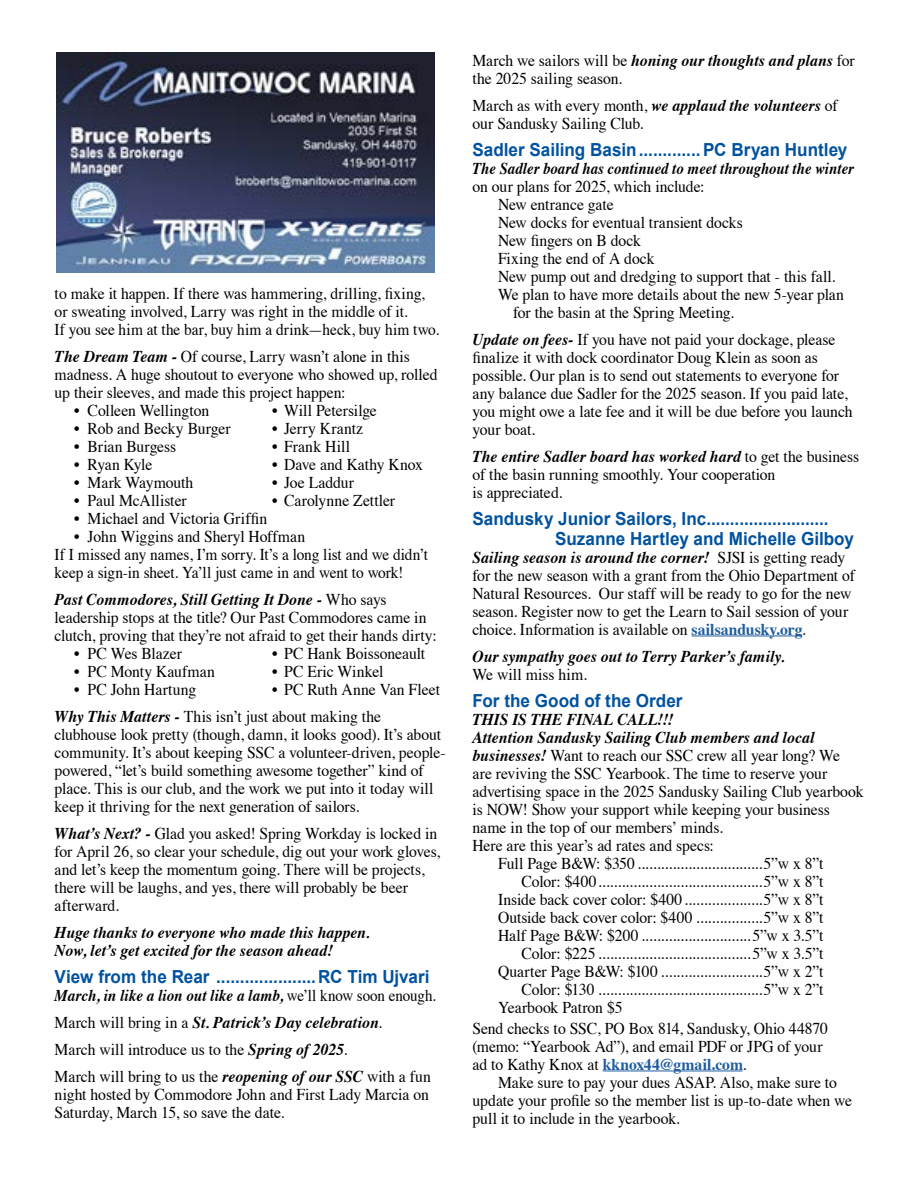
<style>
.page{position:relative;width:918px;height:1188px;background:#fff}
.page>*{position:absolute;margin:0;border:0;box-sizing:border-box;transform-origin:0 0}
.t1{font:700 18px/19.5px "Arial";color:#00529f;scale:.95 1}
.t2{font:16.5px/18px "Times";letter-spacing:-.005em;color:#000;scale:.95 1}
.t3{font:italic 700 16.5px/18px "Times";letter-spacing:.005em;color:#000;scale:.95 1}
.t4{font:16.5px/27px "Times";letter-spacing:-.005em;color:#000;scale:.91 1}
.t5{font:italic 700 16.5px "Times";letter-spacing:.005em;color:#000;scale:.89 1}
.t6{font:16.5px "Times";letter-spacing:-.03em;color:#000;scale:.95 1}
.s1{font-weight:700;font-style:italic}
.s2{font-weight:700;color:#205d9e}
</style>
<div class="page">
<hr style="left:692px;top:636px;width:110px;height:1px;background:#205d9e">
<hr style="left:603px;top:1071px;width:140px;height:1px;background:#205d9e">
<img style="left:56px;top:52px;width:378px;height:220px">
<p class="t2" style="left:55px;top:283px;width:406px">to make it happen. If there was hammering, drilling, fixing, or sweating involved, Larry was right in the middle of it.<br>If you see him at the bar, buy him a drink—heck, buy him two.</p>
<p class="t2" style="left:55px;top:346px;width:405px"><span class="s1">The Dream Team -</span> Of course, Larry wasn’t alone in this madness. A huge shoutout to everyone who showed up, rolled up their sleeves, and made this project happen:</p>
<p class="t2" style="left:74px;top:400px;width:144px">• Colleen Wellington</p>
<p class="t2" style="left:272px;top:400px;width:112px">• Will Petersilge</p>
<p class="t2" style="left:74px;top:418px;width:166px">• Rob and Becky Burger</p>
<p class="t2" style="left:272px;top:418px;width:97px">• Jerry Krantz</p>
<p class="t2" style="left:74px;top:436px;width:109px">• Brian Burgess</p>
<p class="t2" style="left:272px;top:436px;width:84px">• Frank Hill</p>
<p class="t6" style="left:74px;top:449px;width:84px">• Ryan Kyle</p>
<p class="t2" style="left:272px;top:454px;width:160px">• Dave and Kathy Knox</p>
<p class="t2" style="left:74px;top:472px;width:127px">• Mark Waymouth</p>
<p class="t2" style="left:272px;top:472px;width:88px">• Joe Laddur</p>
<p class="t2" style="left:74px;top:490px;width:120px">• Paul McAllister</p>
<p class="t2" style="left:272px;top:490px;width:131px">• Carolynne Zettler</p>
<p class="t2" style="left:74px;top:508px;width:205px">• Michael and Victoria Griffin</p>
<p class="t2" style="left:55px;top:526px;width:395px;text-indent:19px">• John Wiggins and Sheryl Hoffman<br>If I missed any names, I’m sorry. It’s a long list and we didn’t keep a sign-in sheet. Ya’ll just came in and went to work!</p>
<p class="t2" style="left:55px;top:589px;width:404px"><span class="s1">Past Commodores, Still Getting It Done -</span> Who says leadership stops at the title? Our Past Commodores came in clutch, proving that they’re not afraid to get their hands dirty:</p>
<p class="t2" style="left:74px;top:643px;width:115px">• PC Wes Blazer</p>
<p class="t2" style="left:272px;top:643px;width:163px">• PC Hank Boissoneault</p>
<p class="t2" style="left:74px;top:661px;width:150px">• PC Monty Kaufman</p>
<p class="t2" style="left:272px;top:661px;width:119px">• PC Eric Winkel</p>
<p class="t2" style="left:74px;top:679px;width:130px">• PC John Hartung</p>
<p class="t2" style="left:55px;top:674px;width:407px;line-height:27px;text-indent:217px">• PC Ruth Anne Van Fleet<br><span class="s1">Why This Matters -</span> This isn’t just about making the</p>
<p class="t2" style="left:55px;top:724px;width:413px">clubhouse look pretty (though, damn, it looks good). It’s about community. It’s about keeping SSC a volunteer-driven, people&shy;powered, “let’s build something awesome together” kind of place. This is our club, and the work we put into it today will keep it thriving for the next generation of sailors.</p>
<p class="t2" style="left:55px;top:823px;width:407px"><span class="s1">What’s Next? -</span> Glad you asked! Spring Workday is locked in for April 26, so clear your schedule, dig out your work gloves, and let’s keep the momentum going. There will be projects, there will be laughs, and yes, there will probably be beer afterward.</p>
<p class="t3" style="left:55px;top:922px;width:333px">Huge thanks to everyone who made this happen.<br>Now, let’s get excited for the season ahead!</p>
<p class="t1" style="left:55px;top:967px;width:396px">View from the Rear .....................RC Tim Ujvari</p>
<p class="t4" style="left:55px;top:980px;width:420px"><span class="s1">March, in like a lion out like a lamb,</span> we’ll know soon enough.<br>March will bring in a <span class="s1">St. Patrick’s Day celebration</span>.<br>March will introduce us to the <span class="s1">Spring of 2025</span>.<br>March will bring to us the <span class="s1">reopening of our SSC</span> with a fun</p>
<p class="t2" style="left:55px;top:1084px;width:395px">night hosted by Commodore John and First Lady Marcia on<br>Saturday, March 15, so save the date.</p>
<p class="t2" style="left:472px;top:50px;width:404px">March we sailors will be <span class="s1">honing our thoughts and plans</span> for the 2025 sailing season.</p>
<p class="t2" style="left:472px;top:95px;width:386px">March as with every month, <span class="s1">we applaud the volunteers</span> of our Sandusky Sailing Club.</p>
<p class="t1" style="left:472px;top:141px;width:396px">Sadler Sailing Basin.............PC Bryan Huntley</p>
<p class="t5" style="left:472px;top:153px;width:430px">The Sadler board has continued to meet throughout the winter</p>
<p class="t2" style="left:473px;top:176px;width:246px">on our plans for 2025, which include:</p>
<p class="t2" style="left:498px;top:194px;width:123px">New entrance gate</p>
<p class="t2" style="left:498px;top:212px;width:259px">New docks for eventual transient docks</p>
<p class="t2" style="left:498px;top:230px;width:152px">New fingers on B dock</p>
<p class="t2" style="left:498px;top:248px;width:166px">Fixing the end of A dock</p>
<p class="t2" style="left:498px;top:266px;width:357px">New pump out and dredging to support that - this fall.</p>
<p class="t2" style="left:498px;top:284px;width:366px">We plan to have more details about the new 5-year plan</p>
<p class="t2" style="left:513px;top:302px;width:234px">for the basin at the Spring Meeting.</p>
<p class="t2" style="left:473px;top:329px;width:402px"><span class="s1">Update on fees-</span> If you have not paid your dockage, please finalize it with dock coordinator Doug Klein as soon as possible. Our plan is to send out statements to everyone for any balance due Sadler for the 2025 season. If you paid late, you might owe a late fee and it will be due before you launch your boat.</p>
<p class="t2" style="left:473px;top:446px;width:409px"><span class="s1">The entire Sadler board has worked hard</span> to get the business of the basin running smoothly. Your cooperation<br>is appreciated.</p>
<p class="t1" style="left:555px;top:510px;width:316px;text-indent:-83px">Sandusky Junior Sailors, Inc..........................<br>Suzanne Hartley and Michelle Gilboy</p>
<p class="t2" style="left:472px;top:547px;width:404px"><span class="s1">Sailing season is around the corner!</span> SJSI is getting ready for the new season with a grant from the Ohio Department of Natural Resources. Our staff will be ready to go for the new season. Register now to get the Learn to Sail session of your choice. Information is available on <span class="s2">sailsandusky.org</span>.</p>
<p class="t3" style="left:472px;top:646px;width:330px">Our sympathy goes out to Terry Parker’s family.</p>
<p class="t2" style="left:472px;top:664px;width:122px">We will miss him.</p>
<p class="t1" style="left:473px;top:691px;width:223px">For the Good of the Order</p>
<p class="t3" style="left:473px;top:709px;width:213px">THIS IS THE FINAL CALL!!!</p>
<p class="t3" style="left:473px;top:727px;width:361px">Attention Sandusky Sailing Club members and local</p>
<p class="t2" style="left:473px;top:745px;width:388px"><span class="s1">businesses!</span> Want to reach our SSC crew all year long? We</p>
<p class="t2" style="left:473px;top:763px;width:375px">are reviving the SSC Yearbook. The time to reserve your</p>
<p class="t2" style="left:473px;top:781px;width:413px">advertising space in the 2025 Sandusky Sailing Club yearbook</p>
<p class="t2" style="left:473px;top:799px;width:378px">is NOW! Show your support while keeping your business</p>
<p class="t2" style="left:473px;top:817px;width:265px">name in the top of our members’ minds.</p>
<p class="t2" style="left:473px;top:835px;width:256px">Here are this year’s ad rates and specs:</p>
<p class="t2" style="left:498px;top:853px;width:344px">Full Page B&amp;W: $350 ................................5”w x 8”t</p>
<p class="t2" style="left:522px;top:871px;width:319px">Color: $400..........................................5”w x 8”t</p>
<p class="t2" style="left:498px;top:889px;width:344px">Inside back cover color: $400....................5”w x 8”t</p>
<p class="t2" style="left:498px;top:907px;width:344px">Outside back cover color: $400 .................5”w x 8”t</p>
<p class="t2" style="left:498px;top:925px;width:344px">Half Page B&amp;W: $200 ............................5”w x 3.5”t</p>
<p class="t2" style="left:522px;top:943px;width:319px">Color: $225 .......................................5”w x 3.5”t</p>
<p class="t2" style="left:498px;top:961px;width:344px">Quarter Page B&amp;W: $100 ..........................5”w x 2”t</p>
<p class="t2" style="left:522px;top:979px;width:319px">Color: $130 ..........................................5”w x 2”t</p>
<p class="t2" style="left:498px;top:997px;width:133px">Yearbook Patron $5</p>
<p class="t2" style="left:473px;top:1018px;width:376px">Send checks to SSC, PO Box 814, Sandusky, Ohio 44870 (memo: “Yearbook Ad”), and email PDF or JPG of your ad to Kathy Knox at <span class="s2">kknox44@gmail.com</span>.</p>
<p class="t2" style="left:473px;top:1072px;width:401px;text-indent:26px">Make sure to pay your dues ASAP. Also, make sure to update your profile so the member list is up-to-date when we pull it to include in the yearbook.</p>
</div>
